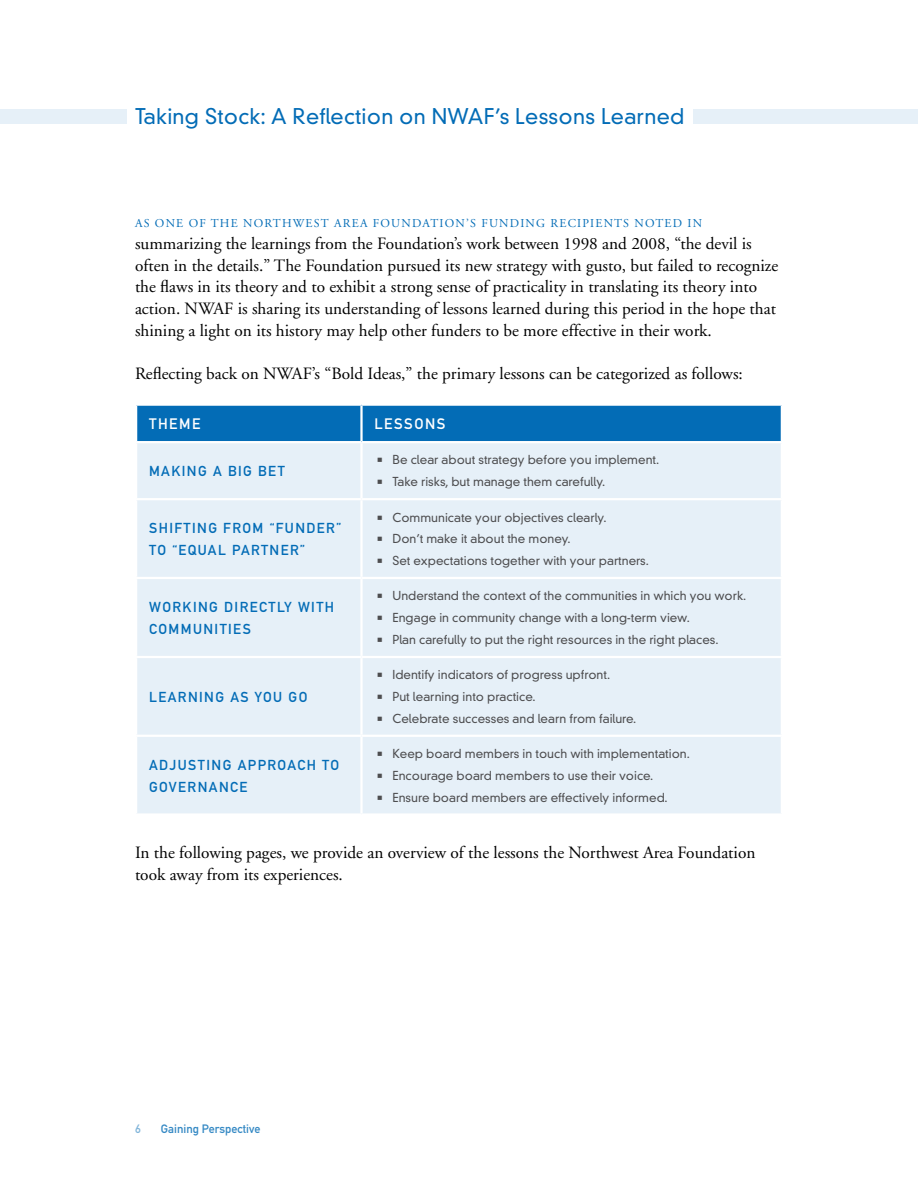
<style>
.page{position:relative;width:918px;height:1188px;background:#fff}
.page>*{position:absolute;margin:0;border:0;box-sizing:border-box;transform-origin:0 0}
.t1{font:300 21px "DIN Neuzeit Grotesk";letter-spacing:.01em;color:#036cb6}
.t2{font:17.25px/21.8px "Adobe Garamond";color:#000}
.t3{font:15px "DIN Mittelschrift";letter-spacing:.1em;color:#fff}
.t4{font:14.25px/21.8px "DIN Mittelschrift";letter-spacing:.1em;color:#036cb6}
.t5{font:14.25px/21.8px "DIN Mittelschrift";letter-spacing:.2em;color:#036cb6}
.t6{font:300 12px/21.8px "DIN Neuzeit Grotesk";color:#4d4d4f}
.t7{font:12px "Adobe Garamond";letter-spacing:.1em;color:#036cb6}
.t8{font:12px "DIN Mittelschrift";color:#3589c4}
.t9{font:12px "DIN Mittelschrift";color:#81b5da}
.s1{font-family:"Quirks ICG";font-weight:400}
</style>
<div class="page">
<div style="left:0;top:110px;width:126px;height:14px;background:#e6f0f8"></div>
<div style="left:694px;top:110px;width:224px;height:14px;background:#e6f0f8"></div>
<div style="left:137px;top:406px;width:644px;height:35px;background:#036cb6"></div>
<div style="left:137px;top:443px;width:644px;height:370px;background:#e6f0f8"></div>
<hr style="left:360px;top:406px;width:3px;height:35px;background:#fff">
<hr style="left:360px;top:443px;width:3px;height:55px;background:#fff">
<hr style="left:135px;top:498px;width:227px;height:2px;background:#fff">
<hr style="left:362px;top:498px;width:421px;height:2px;background:#fff">
<hr style="left:360px;top:500px;width:3px;height:77px;background:#fff">
<hr style="left:135px;top:577px;width:227px;height:2px;background:#fff">
<hr style="left:362px;top:577px;width:421px;height:2px;background:#fff">
<hr style="left:360px;top:579px;width:3px;height:77px;background:#fff">
<hr style="left:135px;top:656px;width:227px;height:2px;background:#fff">
<hr style="left:362px;top:656px;width:421px;height:2px;background:#fff">
<hr style="left:360px;top:658px;width:3px;height:77px;background:#fff">
<hr style="left:135px;top:735px;width:227px;height:2px;background:#fff">
<hr style="left:362px;top:735px;width:421px;height:2px;background:#fff">
<hr style="left:360px;top:737px;width:3px;height:76px;background:#fff">
<p class="t1" style="left:135px;top:104px;width:551px">Taking Stock: A Reflection on NWAF’s Lessons Learned</p>
<p class="t7" style="left:135px;top:217px;width:569px">As one of the Northwest Area Foundation’s funding recipients noted in</p>
<p class="t2" style="left:135px;top:233px;width:645px">summarizing the learnings from the Foundation’s work between 1998 and 2008, “the devil is often in the details.” The Foundation pursued its new strategy with gusto, but failed to recognize the flaws in its theory and to exhibit a strong sense of practicality in translating its theory into action. NWAF</p>
<p class="t2" style="left:135px;top:298px;width:643px;text-indent:103px">is sharing its understanding of lessons learned during this period in the hope that shining a light on its history may help other funders to be more effective in their work.</p>
<p class="t2" style="left:135px;top:363px;width:142px">Reflecting back on NWAF</p>
<p class="t2" style="left:312px;top:363px;width:432px">’s “Bold Ideas,” the primary lessons can be categorized as follows:</p>
<p class="t3" style="left:149px;top:415px;width:53px">THEME</p>
<p class="t3" style="left:374px;top:415px;width:72px">LESSONS</p>
<p class="t4" style="left:149px;top:460px;width:134px">MAKING A BIG BET</p>
<p class="t6" style="left:374px;top:449px;width:286px"><span class="s1">e</span> Be clear about strategy before you implement. <span class="s1">e</span> Take risks, but manage them carefully.</p>
<p class="t4" style="left:149px;top:517px;width:194px">SHIFTING FROM “FUNDER”<br>TO “EQUAL PARTNER”</p>
<p class="t6" style="left:374px;top:506px;width:276px"><span class="s1">e</span> Communicate your objectives clearly.<br><span class="s1">e</span> Don’t make it about the money.<br><span class="s1">e</span> Set expectations together with your partners.</p>
<p class="t4" style="left:149px;top:596px;width:187px">WORKING DIRECTLY WITH<br>COMMUNITIES</p>
<p class="t6" style="left:374px;top:585px;width:373px"><span class="s1">e</span> Understand the context of the communities in which you work. <span class="s1">e</span> Engage in community change with a long-term view.<br><span class="s1">e</span> Plan carefully to put the right resources in the right places.</p>
<p class="t4" style="left:149px;top:686px;width:160px">LEARNING AS YOU GO</p>
<p class="t6" style="left:374px;top:664px;width:263px"><span class="s1">e</span> Identify indicators of progress upfront.<br><span class="s1">e</span> Put learning into practice.<br><span class="s1">e</span> Celebrate successes and learn from failure.</p>
<p class="t5" style="left:149px;top:754px;width:192px">ADJUSTING APPROACH TO<br>GOVERNANCE</p>
<p class="t6" style="left:374px;top:743px;width:317px"><span class="s1">e</span> Keep board members in touch with implementation. <span class="s1">e</span> Encourage board members to use their voice.<br><span class="s1">e</span> Ensure board members are effectively informed.</p>
<p class="t2" style="left:135px;top:842px;width:622px">In the following pages, we provide an overview of the lessons the Northwest Area Foundation took away from its experiences.</p>
<p class="t9" style="left:135px;top:1122px;width:7px">6</p>
<p class="t8" style="left:161px;top:1122px;width:101px">GAINING PERSPECTIVE</p>
</div>
